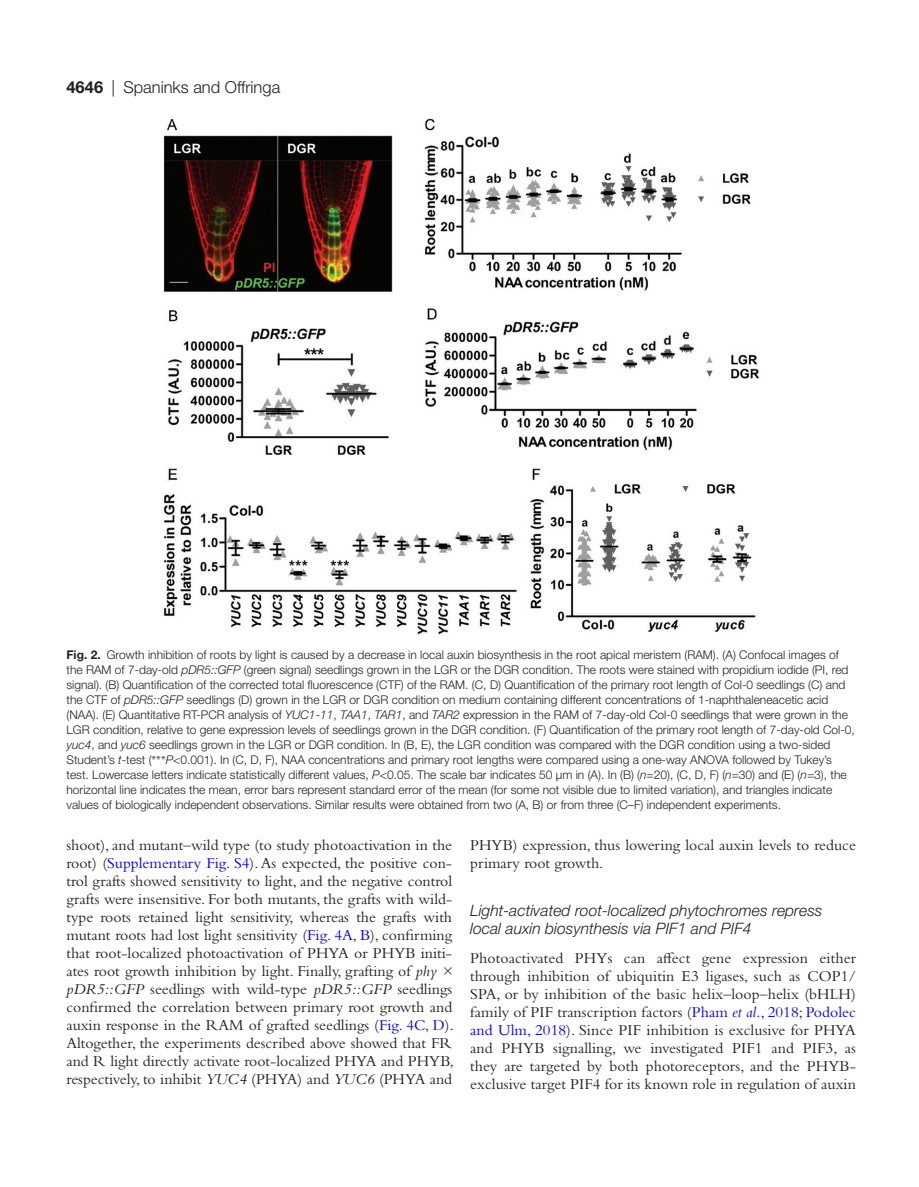
<style>
.page{position:relative;width:919px;height:1187px;background:#fff}
.page>*{position:absolute;margin:0;border:0;box-sizing:border-box;transform-origin:0 0}
.t1{font:300 16.5px "Helvetica Neue LT Std";color:#231f20}
.t2{font:15.75px/18px "Bembo Std";color:#231f20;text-align:justify}
.t3{font:italic 300 15.75px/18px "Helvetica Neue LT Std";color:#231f20}
.t4{font:300 12px/15px "Helvetica Neue LT Std";color:#231f20}
.s1{font-weight:700}
.s2{font-style:italic}
.s3{font-family:"Myriad Pro"}
.s4{color:#00f}
.s5{font-style:italic;color:#00f}
</style>
<div class="page">
<img style="left:163px;top:118px;width:597px;height:517px">
<h1 class="t1" style="left:66px;top:77px;width:215px"><span class="s1">4646</span> | Spaninks and Offringa</h1>
<p class="t4" style="left:66px;top:647px;width:789px"><span class="s1">Fig. 2.</span> Growth inhibition of roots by light is caused by a decrease in local auxin biosynthesis in the root apical meristem (RAM). (A) Confocal images of the RAM of 7-day-old <span class="s2">pDR5::GFP</span> (green signal) seedlings grown in the LGR or the DGR condition. The roots were stained with propidium iodide (PI, red signal). (B) Quantification of the corrected total fluorescence (CTF) of the RAM. (C, D) Quantification of the primary root length of Col-0 seedlings (C) and the CTF of <span class="s2">pDR5::GFP</span> seedlings (D) grown in the LGR or DGR condition on medium containing different concentrations of 1-naphthaleneacetic acid (NAA). (E) Quantitative RT-PCR analysis of <span class="s2">YUC1-11</span>, <span class="s2">TAA1</span>, <span class="s2">TAR1</span>, and <span class="s2">TAR2</span> expression in the RAM of 7-day-old Col-0 seedlings that were grown in the LGR condition, relative to gene expression levels of seedlings grown in the DGR condition. (F) Quantification of the primary root length of 7-day-old Col-0, <span class="s2">yuc4</span>, and <span class="s2">yuc6</span> seedlings grown in the LGR or DGR condition. In (B, E), the LGR condition was compared with the DGR condition using a two-sided Student’s <span class="s2">t</span>-test (<span class="s3">***</span><span class="s2">P</span>&lt;0.001). In (C, D, F), NAA concentrations and primary root lengths were compared using a one-way ANOVA followed by Tukey’s test. Lowercase letters indicate statistically different values, <span class="s2">P</span>&lt;0.05. The scale bar indicates 50 µm in (A). In (B) (<span class="s2">n</span>=20), (C, D, F) (<span class="s2">n</span>=30) and (E) (<span class="s2">n</span>=3), the horizontal line indicates the mean, error bars represent standard error of the mean (for some not visible due to limited variation), and triangles indicate values of biologically independent observations. Similar results were obtained from two (A, B) or from three (C–F) independent experiments.</p>
<p class="t2" style="left:66px;top:835px;width:389px">shoot), and mutant–wild type (to study photoactivation in the root) (<span class="s4">Supplementary Fig. S4</span>). As expected, the positive con&shy;trol grafts showed sensitivity to light, and the negative control grafts were insensitive. For both mutants, the grafts with wild&shy;type roots retained light sensitivity, whereas the grafts with mutant roots had lost light sensitivity (<span class="s4">Fig. 4A</span>, <span class="s4">B</span>), confirming that root-localized photoactivation of PHYA or PHYB initi&shy;ates root growth inhibition by light. Finally, grafting of <span class="s2">phy × pDR5::GFP</span> seedlings with wild-type <span class="s2">pDR5::GFP</span> seedlings confirmed the correlation between primary root growth and auxin response in the RAM of grafted seedlings (<span class="s4">Fig. 4C</span>, <span class="s4">D</span>).<br>Altogether, the experiments described above showed that FR and R light directly activate root-localized PHYA and PHYB, respectively, to inhibit <span class="s2">YUC4</span> (PHYA) and <span class="s2">YUC6</span> (PHYA and</p>
<h2 class="t2" style="left:470px;top:835px;width:387px">PHYB) expression, thus lowering local auxin levels to reduce primary root growth.</h2>
<h2 class="t3" style="left:470px;top:901px;width:354px">Light-activated root-localized phytochromes repress local auxin biosynthesis via PIF1 and PIF4</h2>
<p class="t2" style="left:470px;top:948px;width:387px">Photoactivated PHYs can affect gene expression either through inhibition of ubiquitin E3 ligases, such as COP1/ SPA, or by inhibition of the basic helix–loop–helix (bHLH) family of PIF transcription factors (<span class="s4">Pham</span> <span class="s5">et al.</span><span class="s4">, 2018</span>; <span class="s4">Podolec and Ulm, 2018</span>). Since PIF inhibition is exclusive for PHYA and PHYB signalling, we investigated PIF1 and PIF3, as they are targeted by both photoreceptors, and the PHYB&shy;exclusive target PIF4 for its known role in regulation of auxin</p>
</div>
